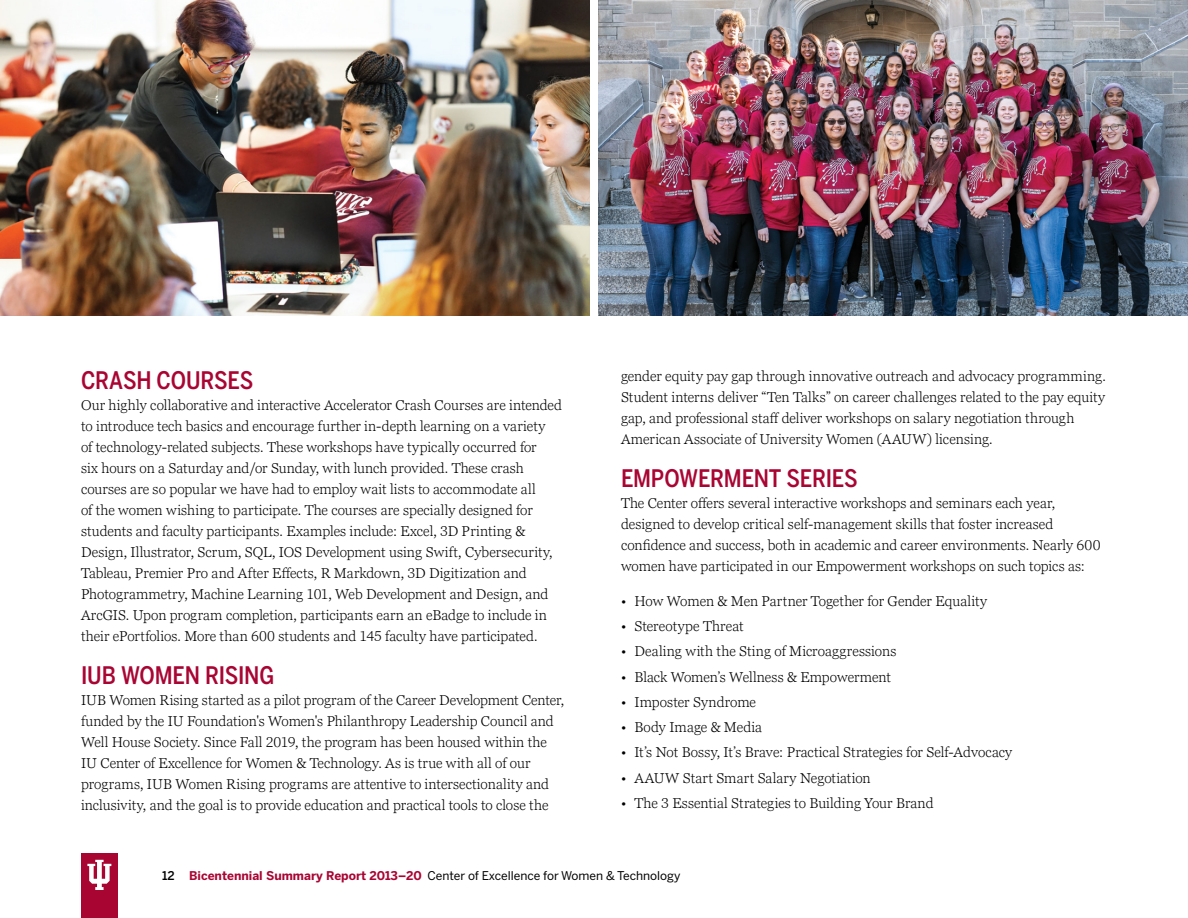
<style>
.page{position:relative;width:1188px;height:918px;background:#fff}
.page>*{position:absolute;margin:0;border:0;box-sizing:border-box;transform-origin:0 0}
.Subhead_style__Red{font:500 24px "Benton Sans Cond";letter-spacing:-.01em;color:#a90533}
.Main_body_text{font:300 14.25px/21px "Georgia Pro";color:#000}
.Bullet_List__Body_Te{font:300 14.25px "Georgia Pro";letter-spacing:.005em;color:#000}
.t1{font:12px "Benton Sans";color:#000}
.s1{font-weight:500}
.s2{font-weight:700;color:#a90533}
</style>
<div class="page">
<div style="left:81px;top:854px;width:37px;height:64px;background:#a90533"></div>
<svg style="left:87px;top:860px;width:24px;height:30px"></svg>
<img style="left:0;top:0;width:589px;height:316px">
<img style="left:598px;top:0;width:590px;height:316px">
<h2 class="Subhead_style__Red" style="left:81px;top:365px;width:174px">CRASH COURSES</h2>
<p class="Main_body_text" style="left:81px;top:395px;width:483px">Our highly collaborative and interactive Accelerator Crash Courses are intended to introduce tech basics and encourage further in-depth learning on a variety<br>of technology-related subjects. These workshops have typically occurred for<br>six hours on a Saturday and/or Sunday, with lunch provided. These crash courses are so popular we have had to employ wait lists to accommodate all<br>of the women wishing to participate. The courses are specially designed for students and faculty participants. Examples include: Excel, 3D Printing &amp; Design, Illustrator, Scrum, SQL, IOS Development using Swift, Cybersecurity, Tableau, Premier Pro and After Effects, R Markdown, 3D Digitization and Photogrammetry, Machine Learning 101, Web Development and Design, and ArcGIS. Upon program completion, participants earn an eBadge to include in their ePortfolios. More than 600 students and 145 faculty have participated.</p>
<h2 class="Subhead_style__Red" style="left:81px;top:661px;width:195px">IUB WOMEN RISING</h2>
<p class="Main_body_text" style="left:81px;top:690px;width:485px">IUB Women Rising started as a pilot program of the Career Development Center, funded by the IU Foundation's Women's Philanthropy Leadership Council and Well House Society. Since Fall 2019, the program has been housed within the IU Center of Excellence for Women &amp; Technology. As is true with all of our programs, IUB Women Rising programs are attentive to intersectionality and inclusivity, and the goal is to provide education and practical tools to close the</p>
<p class="Main_body_text" style="left:621px;top:366px;width:486px">gender equity pay gap through innovative outreach and advocacy programming.<br>Student interns deliver “Ten Talks” on career challenges related to the pay equity gap, and professional staff deliver workshops on salary negotiation through American Associate of University Women (AAUW) licensing.</p>
<h2 class="Subhead_style__Red" style="left:621px;top:464px;width:238px">EMPOWERMENT SERIES</h2>
<p class="Main_body_text" style="left:621px;top:493px;width:481px">The Center offers several interactive workshops and seminars each year, designed to develop critical self-management skills that foster increased confidence and success, both in academic and career environments. Nearly 600 women have participated in our Empowerment workshops on such topics as:</p>
<p class="Bullet_List__Body_Te" style="left:621px;top:592px;width:368px">• How Women &amp; Men Partner Together for Gender Equality</p>
<p class="Bullet_List__Body_Te" style="left:621px;top:618px;width:124px">• Stereotype Threat</p>
<p class="Bullet_List__Body_Te" style="left:621px;top:643px;width:277px">• Dealing with the Sting of Microaggressions</p>
<p class="Bullet_List__Body_Te" style="left:621px;top:668px;width:272px">• Black Women’s Wellness &amp; Empowerment</p>
<p class="Bullet_List__Body_Te" style="left:621px;top:694px;width:137px">• Imposter Syndrome</p>
<p class="Bullet_List__Body_Te" style="left:621px;top:719px;width:143px">• Body Image &amp; Media</p>
<p class="Bullet_List__Body_Te" style="left:621px;top:744px;width:393px">• It’s Not Bossy, It’s Brave: Practical Strategies for Self-Advocacy</p>
<p class="Bullet_List__Body_Te" style="left:621px;top:770px;width:251px">• AAUW Start Smart Salary Negotiation</p>
<p class="Bullet_List__Body_Te" style="left:621px;top:795px;width:314px">• The 3 Essential Strategies to Building Your Brand</p>
<p class="t1" style="left:162px;top:868px;width:520px"><span class="s1">12</span> <span class="s2">Bicentennial Summary Report 2013–20</span> Center of Excellence for Women &amp; Technology</p>
</div>
